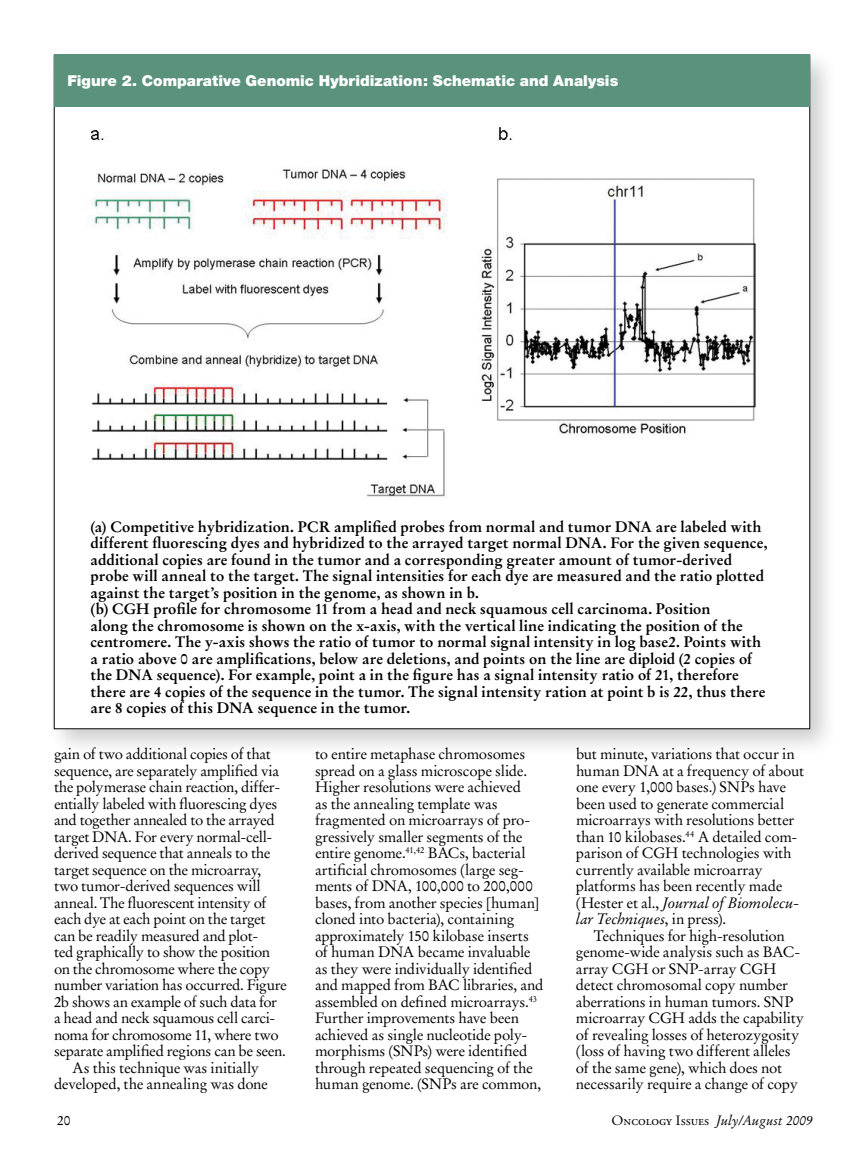
<style>
.page{position:relative;width:864px;height:1161px;background:#fff}
.page>*{position:absolute;margin:0;border:0;box-sizing:border-box;transform-origin:0 0}
.t1{font:15px/16.5px "Stempel Garamond LT Std";letter-spacing:-.015em;color:#000}
.t2{font:700 15px/16.5px "Stempel Garamond LT Std";color:#000}
.t3{font:900 15px "Helvetica Neue";color:#fff}
.t4{font:15px "Stempel Garamond LT Std";letter-spacing:-.035em;color:#000}
.t5{font:italic 13.5px "Stempel Garamond LT Std";color:#000}
.t6{font:13.5px "Stempel Garamond LT Std";color:#000}
.s1{font-style:italic}
.s2{font-style:normal}
.s3{font-family:"Adobe Garamond Exp";font-style:normal}
</style>
<div class="page">
<div style="left:45px;top:46px;width:793px;height:711px;background:#000;opacity:.2"></div>
<div style="left:54px;top:55px;width:756px;height:674px;background:#fff"></div>
<img style="left:61px;top:106px;width:725px;height:391px">
<div style="left:54px;top:54px;width:756px;height:52px;background:#5b927c"></div>
<p class="t3" style="left:68px;top:72px;width:552px">Figure 2. Comparative Genomic Hybridization: Schematic and Analysis</p>
<p class="t2" style="left:90px;top:518px;width:678px">(a) Competitive hybridization. PCR amplified probes from normal and tumor DNA are labeled with different fluorescing dyes and hybridized to the arrayed target normal DNA. For the given sequence, additional copies are found in the tumor and a corresponding greater amount of tumor-derived probe will anneal to the target. The signal intensities for each dye are measured and the ratio plotted against the target’s position in the genome, as shown in b.<br>(b) CGH profile for chromosome 11 from a head and neck squamous cell carcinoma. Position<br>along the chromosome is shown on the x-axis, with the vertical line indicating the position of the centromere. The y-axis shows the ratio of tumor to normal signal intensity in log base2. Points with a ratio above 0 are amplifications, below are deletions, and points on the line are diploid (2 copies of the DNA sequence). For example, point a in the figure has a signal intensity ratio of 21, therefore there are 4 copies of the sequence in the tumor. The signal intensity ration at point b is 22, thus there are 8 copies of this DNA sequence in the tumor.</p>
<p class="t1" style="left:54px;top:746px;width:218px">gain of two additional copies of that</p>
<p class="t1" style="left:54px;top:762px;width:227px">sequence, are separately amplified via</p>
<p class="t1" style="left:54px;top:779px;width:228px">the polymerase chain reaction, differ-</p>
<p class="t1" style="left:54px;top:795px;width:225px">entially labeled with fluorescing dyes</p>
<p class="t1" style="left:54px;top:812px;width:222px">and together annealed to the arrayed</p>
<p class="t1" style="left:54px;top:828px;width:220px">target DNA. For every normal-cell-</p>
<p class="t1" style="left:54px;top:845px;width:218px">derived sequence that anneals to the</p>
<p class="t1" style="left:54px;top:861px;width:209px">target sequence on the microarray,</p>
<p class="t1" style="left:54px;top:878px;width:208px">two tumor-derived sequences will</p>
<p class="t1" style="left:54px;top:894px;width:214px">anneal. The fluorescent intensity of</p>
<p class="t1" style="left:54px;top:911px;width:213px">each dye at each point on the target</p>
<p class="t1" style="left:54px;top:927px;width:206px">can be readily measured and plot-</p>
<p class="t1" style="left:54px;top:944px;width:218px">ted graphically to show the position</p>
<p class="t4" style="left:54px;top:959px;width:218px">on the chromosome where the copy</p>
<p class="t1" style="left:54px;top:977px;width:234px">number variation has occurred. Figure</p>
<p class="t1" style="left:54px;top:993px;width:225px">2b shows an example of such data for</p>
<p class="t1" style="left:54px;top:1010px;width:223px">a head and neck squamous cell carci-</p>
<p class="t4" style="left:54px;top:1025px;width:226px">noma for chromosome 11, where two</p>
<p class="t1" style="left:54px;top:1043px;width:234px">separate amplified regions can be seen.</p>
<p class="t1" style="left:72px;top:1059px;width:189px">As this technique was initially</p>
<p class="t1" style="left:54px;top:1076px;width:215px">developed, the annealing was done</p>
<p class="t1" style="left:315px;top:746px;width:230px">to entire metaphase chromosomes spread on a glass microscope slide.<br>Higher resolutions were achieved<br>as the annealing template was fragmented on microarrays of pro&shy;gressively smaller segments of the entire genome.<sup>41,42</sup> BACs, bacterial artificial chromosomes (large seg&shy;ments of DNA, 100,000 to 200,000 bases, from another species [human] cloned into bacteria), containing approximately 150 kilobase inserts of human DNA became invaluable as they were individually identified and mapped from BAC libraries, and assembled on defined microarrays.<sup>43<br></sup>Further improvements have been achieved as single nucleotide poly&shy;morphisms (SNPs) were identified through repeated sequencing of the human genome. (SNPs are common,</p>
<p class="t1" style="left:576px;top:746px;width:230px">but minute, variations that occur in human DNA at a frequency of about one every 1,000 bases.) SNPs have been used to generate commercial microarrays with resolutions better than 10 kilobases.<sup>44</sup> A detailed com&shy;parison of CGH technologies with currently available microarray platforms has been recently made (Hester et al., <span class="s1">Journal of Biomolecu&shy;lar Techniques</span>, in press).</p>
<p class="t1" style="left:576px;top:927px;width:230px;text-indent:18px">Techniques for high-resolution genome-wide analysis such as BAC&shy;array CGH or SNP-array CGH detect chromosomal copy number aberrations in human tumors. SNP microarray CGH adds the capability of revealing losses of heterozygosity (loss of having two different alleles of the same gene), which does not necessarily require a change of copy</p>
<p class="t6" style="left:57px;top:1112px;width:15px">20</p>
<p class="t5" style="left:612px;top:1112px;width:203px"><span class="s2">O</span><span class="s3">ncology</span> <span class="s2">I</span><span class="s3">ssues</span> July/August 2009</p>
</div>
